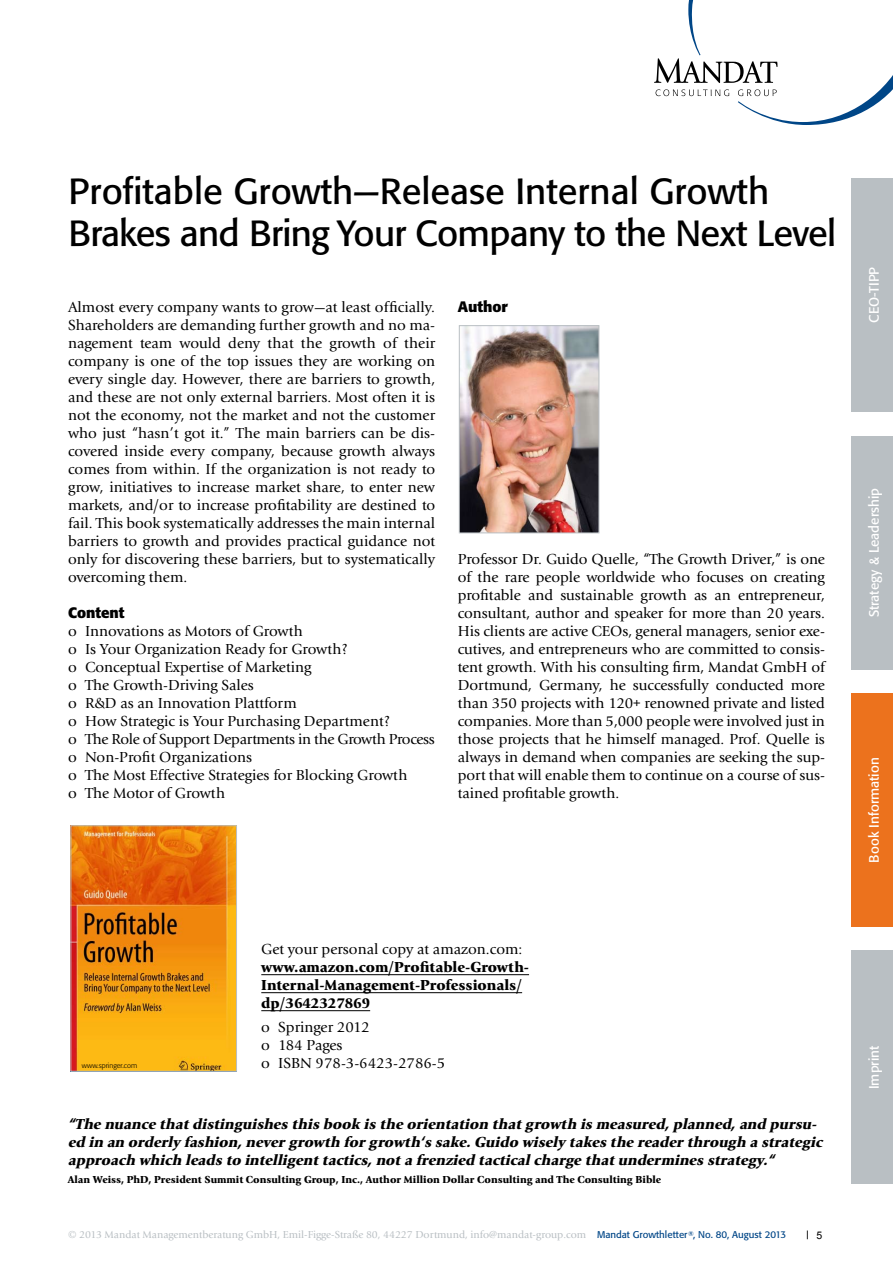
<style>
.page{position:relative;width:893px;height:1263px;background:#fff}
.page>*{position:absolute;margin:0;border:0;box-sizing:border-box;transform-origin:0 0}
.t1{font:36px/42px "Formata BQ";color:#000}
.t2{font:15px/18px "Giovanni EF";color:#000;text-align:justify}
.t3{font:italic 900 15px/18px "Giovanni EF";color:#000}
.t4{font:900 15px/18px "Giovanni EF";color:#000}
.t5{font:700 15px "Formata BQ";color:#000}
.t6{font:13.5px "Formata BQ";color:#fff}
.t7{font:13.5px "Arial";color:#000}
.t8{font:10.5px "Giovanni EF";color:#b9bfc3}
.t9{font:900 10.5px "Giovanni EF";color:#000}
.t10{font:300 7.05px "Formata BQ";color:#000}
.t11{font:6.75px "Formata BQ";color:#004687}
.s1{font-family:"Formata BQ";font-size:9.75px;color:#004687}
.s2{font-size:10.5px}
</style>
<div class="page">
<svg style="left:654px;top:0;width:239px;height:125px"></svg>
<div style="left:851px;top:178px;width:42px;height:234px;background:#b9bfc3"></div>
<div style="left:851px;top:436px;width:42px;height:233px;background:#b9bfc3"></div>
<div style="left:851px;top:693px;width:42px;height:234px;background:#ec721d"></div>
<div style="left:851px;top:950px;width:42px;height:234px;background:#b9bfc3"></div>
<img style="left:461px;top:328px;width:136px;height:203px">
<div style="left:459px;top:326px;width:140px;height:207px;border:1px solid #b9bfc3"></div>
<img style="left:73px;top:828px;width:162px;height:241px">
<div style="left:71px;top:826px;width:166px;height:245px;border:1px solid #b9bfc3"></div>
<hr style="left:261px;top:974px;width:268px;height:1px;background:#000">
<hr style="left:261px;top:992px;width:261px;height:1px;background:#000">
<hr style="left:261px;top:1010px;width:109px;height:1px;background:#000">
<h1 class="t1" style="left:68px;top:170px;width:769px">Profitable Growth—Release Internal Growth<br>Brakes and Bring Your Company to the Next Level</h1>
<p class="t2" style="left:68px;top:298px;width:369px">Almost every company wants to grow—at least officially.<br>Shareholders are demanding further growth and no ma&shy;nagement team would deny that the growth of their company is one of the top issues they are working on every single day. However, there are barriers to growth, and these are not only external barriers. Most often it is not the economy, not the market and not the customer who just “hasn’t got it.” The main barriers can be dis&shy;covered inside every company, because growth always comes from within. If the organization is not ready to grow, initiatives to increase market share, to enter new markets, and/or to increase profitability are destined to fail. This book systematically addresses the main internal barriers to growth and provides practical guidance not only for discovering these barriers, but to systematically overcoming them.</p>
<p class="t5" style="left:68px;top:603px;width:58px">Content</p>
<p class="t2" style="left:68px;top:622px;width:368px;text-align:left">o Innovations as Motors of Growth<br>o Is Your Organization Ready for Growth?<br>o Conceptual Expertise of Marketing<br>o The Growth-Driving Sales<br>o R&amp;D as an Innovation Plattform<br>o How Strategic is Your Purchasing Department?<br>o The Role of Support Departments in the Growth Process o Non-Profit Organizations<br>o The Most Effective Strategies for Blocking Growth<br>o The Motor of Growth</p>
<p class="t5" style="left:458px;top:297px;width:52px">Author</p>
<p class="t2" style="left:458px;top:550px;width:369px">Professor Dr. Guido Quelle, “The Growth Driver,” is one of the rare people worldwide who focuses on creating profitable and sustainable growth as an entrepreneur, consultant, author and speaker for more than 20 years.<br>His clients are active CEOs, general managers, senior exe&shy;cutives, and entrepreneurs who are committed to consis&shy;tent growth. With his consulting firm, Mandat GmbH of Dortmund, Germany, he successfully conducted more than 350 projects with 120+ renowned private and listed companies. More than 5,000 people were involved just in those projects that he himself managed. Prof. Quelle is always in demand when companies are seeking the sup&shy;port that will enable them to continue on a course of sus&shy;tained profitable growth.</p>
<p class="t10" style="left:82px;top:1061px;width:57px">www.springer.com</p>
<p class="t2" style="left:261px;top:940px;width:262px">Get your personal copy at amazon.com:</p>
<p class="t4" style="left:261px;top:958px;width:269px">www.amazon.com/Profitable-Growth-<br>Internal-Management-Professionals/ dp/3642327869</p>
<p class="t2" style="left:261px;top:1018px;width:185px;text-align:left">o Springer 2012<br>o 184 Pages<br>o ISBN 978-3-6423-2786-5</p>
<p class="t3" style="left:68px;top:1115px;width:759px">“The nuance thatdistinguishes this book is the orientation thatgrowth is measured,planned,and pursu&shy;ed in an orderly fashion,nevergrowth forgrowth‘s sake.Guido wisely takes the readerthrough a strategic approach which leads to intelligenttactics,nota frenzied tacticalcharge thatundermines strategy.“</p>
<p class="t9" style="left:68px;top:1174px;width:595px">Alan Weiss, PhD, President Summit Consulting Group, Inc., Author Million Dollar Consulting and The Consulting Bible</p>
<p class="t8" style="left:68px;top:1228px;width:719px">© 2013 Mandat Managementberatung GmbH, Emil-Figge-Straße 80, 44227 Dortmund, info@mandat-group.com <span class="s1">Mandat Growthletter , No. 80, August 2013</span></p>
<p class="t7" style="left:806px;top:1225px;width:18px">׀ <span class="s2">5</span></p>
<p class="t11" style="left:688px;top:1229px;width:7px">R</p>
<p class="t6" style="left:866px;top:323px;width:58px;rotate:-90deg">CEO-TIPP</p>
<p class="t6" style="left:866px;top:617px;width:131px;rotate:-90deg">Strategy &amp; Leadership</p>
<p class="t6" style="left:866px;top:862px;width:107px;rotate:-90deg">Book Information</p>
<p class="t6" style="left:866px;top:1089px;width:45px;rotate:-90deg">Imprint</p>
</div>
